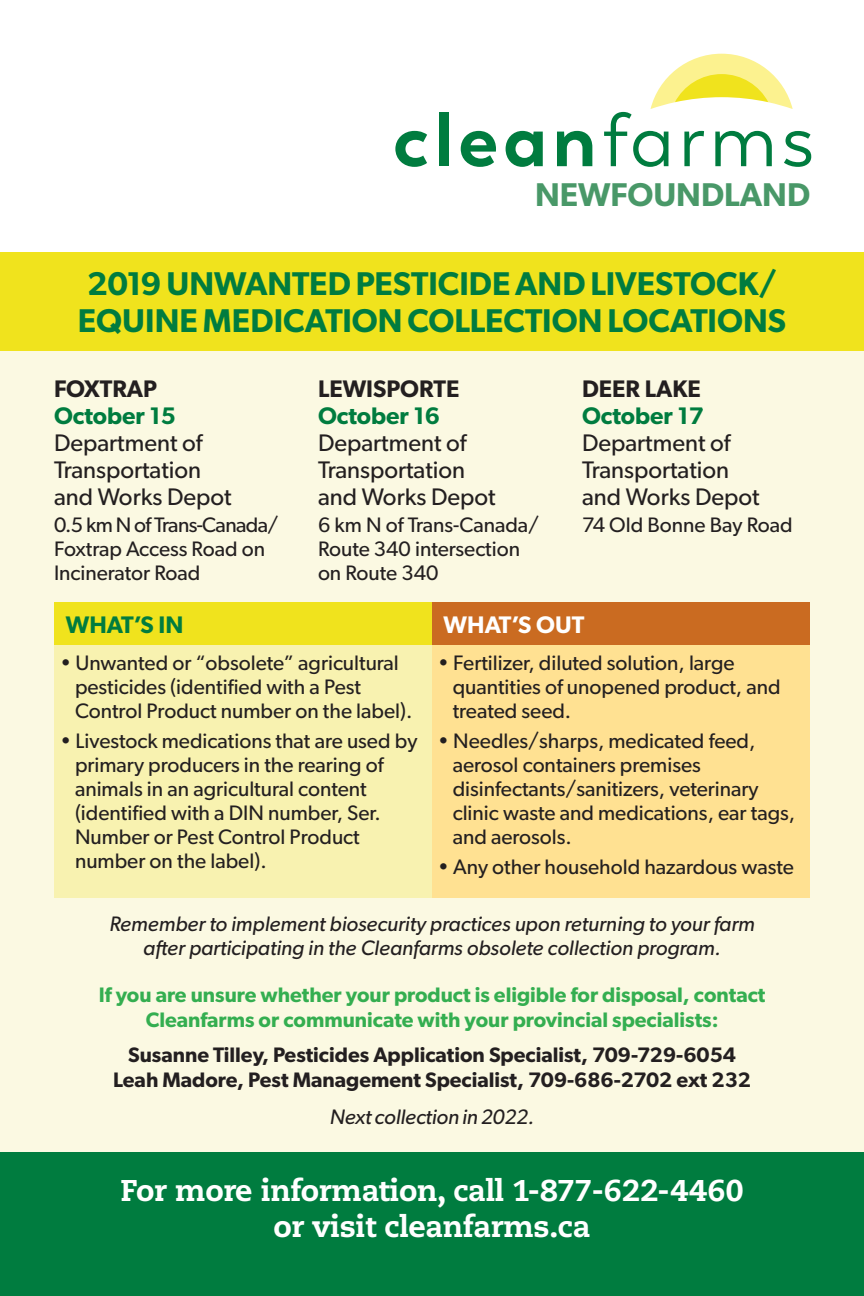
<style>
.page{position:relative;width:864px;height:1296px;background:#fff}
.page>*{position:absolute;margin:0;border:0;box-sizing:border-box;transform-origin:0 0}
.t1{font:600 33px/36px "Gibson";color:#007c3f}
.t2{font:600 33px "Gibson";color:#499868}
.t3{font:800 30px/36px "Caecilia LT Std";letter-spacing:-.01em;color:#fff;text-align:center}
.t4{font:24px/27px "Gibson";color:#231f20}
.t5{font:600 24px "Gibson";color:#007c3f}
.t6{font:600 24px "Gibson";color:#231f20}
.t7{font:600 24px "Gibson";color:#fff}
.t8{font:21px/24px "Gibson";color:#231f20}
.t9{font:italic 21px/24px "Gibson";color:#231f20;text-align:center}
.t10{font:600 21px/25.5px "Gibson";color:#34ae50;text-align:center}
.t11{font:600 21px/25.5px "Gibson";color:#231f20;text-align:center}
</style>
<div class="page">
<div style="left:0;top:346px;width:864px;height:806px;background:#fbf9e2"></div>
<div style="left:0;top:1152px;width:864px;height:144px;background:#007c3f"></div>
<div style="left:0;top:252px;width:864px;height:99px;background:#f0e31d"></div>
<svg style="left:395px;top:131px;width:32px;height:36px"></svg>
<div style="left:439px;top:112px;width:10px;height:54px;background:#007c3f"></div>
<svg style="left:461px;top:131px;width:35px;height:36px"></svg>
<svg style="left:506px;top:131px;width:37px;height:36px"></svg>
<svg style="left:557px;top:131px;width:35px;height:35px"></svg>
<svg style="left:604px;top:54px;width:207px;height:113px"></svg>
<div style="left:54px;top:602px;width:378px;height:43px;background:#f0e31d"></div>
<div style="left:432px;top:602px;width:377px;height:43px;background:#ca6b21"></div>
<div style="left:54px;top:645px;width:378px;height:253px;background:#f8f2b0"></div>
<div style="left:432px;top:645px;width:377px;height:253px;background:#ffe192"></div>
<h1 class="t2" style="left:535px;top:175px;width:277px">NEWFOUNDLAND</h1>
<h1 class="t1" style="left:78px;top:265px;width:710px">2019 UNWANTED PESTICIDE AND LIVESTOCK/<br>EQUINE MEDICATION COLLECTION LOCATIONS</h1>
<p class="t6" style="left:54px;top:375px;width:104px">FOXTRAP</p>
<p class="t5" style="left:54px;top:402px;width:123px">October 15</p>
<p class="t4" style="left:54px;top:429px;width:179px">Department of<br>Transportation and Works Depot</p>
<p class="t8" style="left:54px;top:513px;width:226px">0.5 km N of Trans-Canada/<br>Foxtrap Access Road on<br>Incinerator Road</p>
<p class="t6" style="left:318px;top:375px;width:143px">LEWISPORTE</p>
<p class="t5" style="left:318px;top:402px;width:123px">October 16</p>
<p class="t4" style="left:318px;top:429px;width:179px">Department of<br>Transportation and Works Depot</p>
<p class="t8" style="left:318px;top:513px;width:223px">6 km N of Trans-Canada/<br>Route 340 intersection on Route 340</p>
<p class="t6" style="left:582px;top:375px;width:120px">DEER LAKE</p>
<p class="t5" style="left:582px;top:402px;width:123px">October 17</p>
<p class="t4" style="left:582px;top:429px;width:179px">Department of<br>Transportation and Works Depot</p>
<p class="t8" style="left:582px;top:513px;width:212px">74 Old Bonne Bay Road</p>
<p class="t5" style="left:66px;top:610px;width:119px">WHAT’S IN</p>
<p class="t7" style="left:444px;top:610px;width:142px">WHAT’S OUT</p>
<p class="t8" style="left:75px;top:651px;width:339px;text-indent:-15px">• Unwanted or “obsolete” agricultural pesticides (identified with a Pest<br>Control Product number on the label).</p>
<p class="t8" style="left:75px;top:729px;width:344px;text-indent:-15px">• Livestock medications that are used by primary producers in the rearing of animals in an agricultural content (identified with a DIN number, Ser.<br>Number or Pest Control Product number on the label).</p>
<p class="t8" style="left:453px;top:651px;width:329px;text-indent:-15px">• Fertilizer, diluted solution, large quantities of unopened product, and treated seed.</p>
<p class="t8" style="left:453px;top:729px;width:344px;text-indent:-15px">• Needles/sharps, medicated feed, aerosol containers premises disinfectants/sanitizers, veterinary clinic waste and medications, ear tags, and aerosols.</p>
<p class="t8" style="left:438px;top:855px;width:358px">• Any other household hazardous waste</p>
<p class="t9" style="left:109px;top:912px;width:647px">Remember to implement biosecurity practices upon returning to your farm after participating in the Cleanfarms obsolete collection program.</p>
<p class="t10" style="left:99px;top:981px;width:668px">If you are unsure whether your product is eligible for disposal, contact<br>Cleanfarms or communicate with your provincial specialists:</p>
<p class="t11" style="left:113px;top:1041px;width:639px">Susanne Tilley, Pesticides Application Specialist, 709-729-6054<br>Leah Madore, Pest Management Specialist, 709-686-2702 ext 232</p>
<p class="t9" style="left:330px;top:1104px;width:206px">Next collection in 2022.</p>
<h2 class="t3" style="left:121px;top:1173px;width:624px">For more information, call 1-877-622-4460 or visit cleanfarms.ca</h2>
</div>
